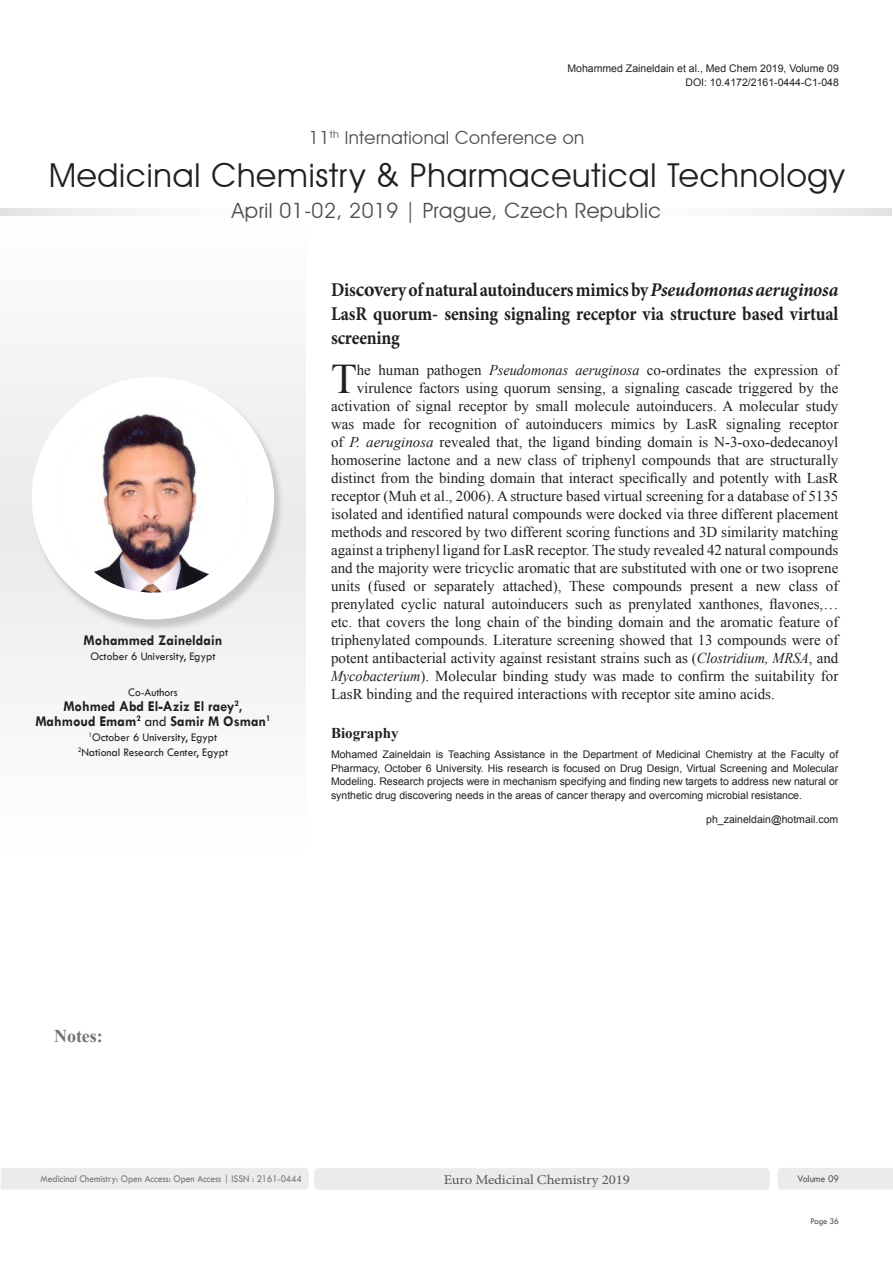
<style>
.page{position:relative;width:893px;height:1263px;background:#fff}
.page>*{position:absolute;margin:0;border:0;box-sizing:border-box;transform-origin:0 0}
.Bio_Heading{font:42.15px "Times New Roman";color:#231f20}
.t1{font:33px "Avant Garde IT Cby BT";letter-spacing:.025em;color:#231f20}
.t2{font:21px "Avant Garde IT Cby BT";letter-spacing:.025em;color:#4b4c4d}
.t3{font:700 19.5px/24px "Minion Pro";letter-spacing:-.01em;color:#231f20;text-align:justify;scale:.9 1}
.t4{font:18px "Avant Garde IT Cby BT";letter-spacing:.025em;color:#4b4c4d}
.t5{font:700 18px "Times New Roman";color:#717275}
.Bio_Heading-2{font:15px "Times New Roman";color:#231f20}
.Name{font:700 15px "Tw Cen";color:#231f20;scale:.95 1}
.Bio_Heading-3{font:700 15px "Times New Roman";color:#231f20}
.t6{font:13.5px "Minion Pro";letter-spacing:-.01em;color:#57585a;scale:1.1 1}
.Name-2{font:12px "Tw Cen";color:#231f20;scale:.95 1}
.Biography{font:10.5px/13.5px "Arial";color:#231f20;text-align:justify}
.t7{font:10.5px "Tw Cen";color:#717275;scale:.9 1}
.t8{font:10.5px "Tw Cen";letter-spacing:-.01em;color:#57585a;scale:.95 1}
.t9{font:9px "Tw Cen";letter-spacing:-.02em;color:#4b4c4d;scale:.95 1}
.s1{font-weight:400}
.s2{font-size:21px}
.s3{font-style:italic}
</style>
<div class="page">
<svg style="left:0;top:208px;width:891px;height:8px"></svg>
<div style="left:778px;top:1168px;width:115px;height:21px;background:#eaebec"></div>
<div style="left:0;top:535px;width:306px;height:316px;background:#f7f7f8"></div>
<div style="left:0;top:219px;width:306px;height:316px;background:#f7f8f8"></div>
<div style="left:1px;top:1168px;width:308px;height:21px;background:#eaebec"></div>
<div style="left:314px;top:1168px;width:456px;height:22px;background:#eaebec;border-radius:4px"></div>
<div style="left:31px;top:379px;width:253px;height:253px;background:#231f20;opacity:.2"></div>
<div style="left:32px;top:377px;width:242px;height:242px;background:#fff;border-radius:50%"></div>
<img style="left:59px;top:404px;width:188px;height:189px;border-radius:94px">
<p class="Biography" style="left:568px;top:61px;width:273px">Mohammed Zaineldain et al., Med Chem 2019, Volume 09</p>
<p class="Biography" style="left:685px;top:76px;width:155px">DOI: 10.4172/2161-0444-C1-048</p>
<p class="t4" style="left:309px;top:126px;width:277px">11<sup>th</sup> International Conference on</p>
<h2 class="t1" style="left:49px;top:155px;width:797px">Medicinal Chemistry &amp; Pharmaceutical Technology</h2>
<h3 class="t2" style="left:232px;top:197px;width:431px">April 01-02, 2019 | Prague, Czech Republic</h3>
<p class="Name" style="left:84px;top:631px;width:147px">Mohammed Zaineldain</p>
<p class="Name-2" style="left:90px;top:649px;width:133px">October 6 University, Egypt</p>
<p class="Name-2" style="left:128px;top:685px;width:54px">Co-Authors</p>
<p class="Name" style="left:63px;top:697px;width:190px">Mohmed Abd El-Aziz El raey<sup>2</sup>,</p>
<p class="Name" style="left:35px;top:712px;width:249px">Mahmoud Emam<sup>2</sup> <span class="s1">and</span> Samir M Osman<sup>1</sup></p>
<p class="Name-2" style="left:89px;top:730px;width:137px"><sup>1</sup>October 6 University, Egypt</p>
<p class="Name-2" style="left:78px;top:745px;width:160px"><sup>2</sup>National Research Center, Egypt</p>
<p class="t3" style="left:331px;top:278px;width:565px">Dis<span class="s2">cov</span>ery of natural autoinducers mimics by <span class="s3">Pseudomonas aeruginosa </span>LasR quorum- sensing signaling receptor via structure based virtual screening</p>
<p class="Bio_Heading" style="left:331px;top:350px;width:27px">T</p>
<p class="Bio_Heading-2" style="left:357px;top:360px;width:483px">he human pathogen <span class="s3">Pseudomonas aeruginosa</span> co-ordinates the expression of</p>
<p class="Bio_Heading-2" style="left:357px;top:378px;width:483px">virulence factors using quorum sensing, a signaling cascade triggered by the</p>
<p class="Bio_Heading-2" style="left:331px;top:396px;width:509px">activation of signal receptor by small molecule autoinducers. A molecular study</p>
<p class="Bio_Heading-2" style="left:331px;top:414px;width:509px">was made for recognition of autoinducers mimics by LasR signaling receptor</p>
<p class="Bio_Heading-2" style="left:331px;top:432px;width:509px">of <span class="s3">P. aeruginosa</span> revealed that, the ligand binding domain is N-3-oxo-dedecanoyl</p>
<p class="Bio_Heading-2" style="left:331px;top:450px;width:509px">homoserine lactone and a new class of triphenyl compounds that are structurally</p>
<p class="Bio_Heading-2" style="left:331px;top:468px;width:509px">distinct from the binding domain that interact specifically and potently with LasR</p>
<p class="Bio_Heading-2" style="left:331px;top:486px;width:509px">receptor (Muh et al., 2006). A structure based virtual screening for a database of 5135</p>
<p class="Bio_Heading-2" style="left:331px;top:504px;width:509px">isolated and identified natural compounds were docked via three different placement</p>
<p class="Bio_Heading-2" style="left:331px;top:522px;width:509px">methods and rescored by two different scoring functions and 3D similarity matching</p>
<p class="Bio_Heading-2" style="left:331px;top:540px;width:509px">against a triphenyl ligand for LasR receptor. The study revealed 42 natural compounds</p>
<p class="Bio_Heading-2" style="left:331px;top:558px;width:509px">and the majority were tricyclic aromatic that are substituted with one or two isoprene</p>
<p class="Bio_Heading-2" style="left:331px;top:576px;width:509px">units (fused or separately attached), These compounds present a new class of</p>
<p class="Bio_Heading-2" style="left:331px;top:594px;width:509px">prenylated cyclic natural autoinducers such as prenylated xanthones, flavones,…</p>
<p class="Bio_Heading-2" style="left:331px;top:612px;width:509px">etc. that covers the long chain of the binding domain and the aromatic feature of</p>
<p class="Bio_Heading-2" style="left:331px;top:630px;width:509px">triphenylated compounds. Literature screening showed that 13 compounds were of</p>
<p class="Bio_Heading-2" style="left:331px;top:648px;width:509px">potent antibacterial activity against resistant strains such as (<span class="s3">Clostridium, MRSA</span>, and</p>
<p class="Bio_Heading-2" style="left:331px;top:666px;width:509px"><span class="s3">Mycobacterium</span>). Molecular binding study was made to confirm the suitability for</p>
<p class="Bio_Heading-2" style="left:331px;top:684px;width:445px">LasR binding and the required interactions with receptor site amino acids.</p>
<p class="Bio_Heading-3" style="left:331px;top:723px;width:69px">Biography</p>
<p class="Biography" style="left:331px;top:748px;width:509px">Mohamed Zaineldain is Teaching Assistance in the Department of Medicinal Chemistry at the Faculty of Pharmacy, October 6 University. His research is focused on Drug Design, Virtual Screening and Molecular Modeling. Research projects were in mechanism specifying and finding new targets to address new natural or synthetic drug discovering needs in the areas of cancer therapy and overcoming microbial resistance.</p>
<p class="Biography" style="left:706px;top:812px;width:134px">ph_zaineldain@hotmail.com</p>
<p class="t5" style="left:54px;top:1024px;width:50px">Notes:</p>
<p class="t7" style="left:40px;top:1173px;width:292px">Medicinal Chemistry: Open Access: Open Access | ISSN : 2161-0444</p>
<p class="t6" style="left:444px;top:1170px;width:171px">Euro Medicinal Chemistry 2019</p>
<p class="t8" style="left:797px;top:1173px;width:45px">Volume 09</p>
<p class="t9" style="left:810px;top:1215px;width:32px">Page 36</p>
</div>
